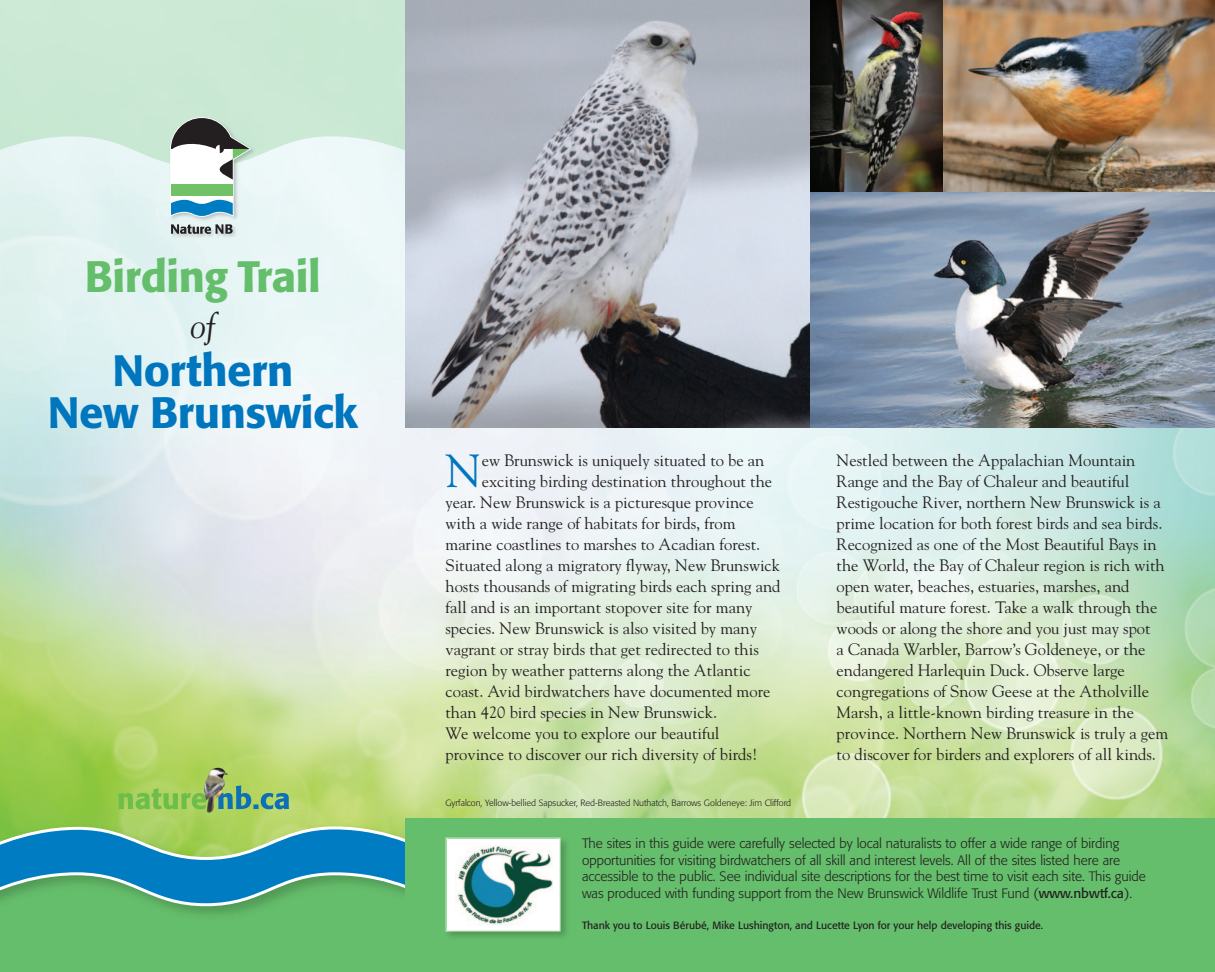
<style>
.page{position:relative;width:1215px;height:972px;background:#fff}
.page>*{position:absolute;margin:0;border:0;box-sizing:border-box;transform-origin:0 0}
.t1{font:46.35px "Goudy";color:#0076be}
.t2{font:500 43.5px "Formata";letter-spacing:-.01em;color:#0076be}
.t3{font:500 43.5px "Formata";letter-spacing:-.01em;color:#65be6b}
.t4{font:italic 36px "Goudy";color:#231f20}
.t5{font:16.5px/21px "Goudy";color:#231f20}
.t6{font:300 13.5px/16.5px "Formata";color:#231f20}
.t7{font:10.5px "Formata";color:#231f20}
.t8{font:300 9px "Formata";color:#231f20}
.s1{font-weight:400}
</style>
<div class="page">
<img style="left:0;top:167px;width:1215px;height:651px">
<div style="left:0;top:867px;width:415px;height:105px;background:#65be6b"></div>
<img style="left:0;top:817px;width:434px;height:98px">
<svg style="left:0;top:825px;width:405px;height:83px"></svg>
<svg style="left:118px;top:788px;width:86px;height:21px;background:#8ec755"></svg>
<svg style="left:228px;top:785px;width:61px;height:24px"></svg>
<img style="left:204px;top:768px;width:24px;height:45px">
<svg style="left:0;top:0;width:405px;height:167px;background:#cdead8"></svg>
<img style="left:810px;top:0;width:133px;height:193px">
<img style="left:943px;top:0;width:272px;height:193px">
<div style="left:405px;top:818px;width:810px;height:154px;background:#65be6b"></div>
<img style="left:405px;top:0;width:405px;height:427px">
<img style="left:810px;top:193px;width:405px;height:234px">
<img style="left:165px;top:112px;width:102px;height:138px">
<svg style="left:171px;top:224px;width:62px;height:10px"></svg>
<svg style="left:170px;top:117px;width:81px;height:101px"></svg>
<img style="left:445px;top:837px;width:122px;height:100px">
<div style="left:447px;top:839px;width:112px;height:91px;background:#fff"></div>
<img style="left:455px;top:845px;width:97px;height:80px">
<div style="left:446px;top:838px;width:115px;height:94px;border:1px solid #d0e8cd"></div>
<p class="t3" style="left:85px;top:257px;width:238px">Birding Trail</p>
<p class="t4" style="left:190px;top:312px;width:27px">of</p>
<p class="t2" style="left:112px;top:352px;width:182px">Northern</p>
<p class="t2" style="left:48px;top:394px;width:312px">New Brunswick</p>
<p class="t1" style="left:446px;top:453px;width:38px">N</p>
<p class="t5" style="left:482px;top:451px;width:284px">ew Brunswick is uniquely situated to be an</p>
<p class="t5" style="left:482px;top:472px;width:292px">exciting birding destination throughout the</p>
<p class="t5" style="left:446px;top:493px;width:310px">year. New Brunswick is a picturesque province</p>
<p class="t5" style="left:446px;top:514px;width:292px">with a wide range of habitats for birds, from</p>
<p class="t5" style="left:446px;top:535px;width:316px">marine coastlines to marshes to Acadian forest.</p>
<p class="t5" style="left:446px;top:556px;width:336px">Situated along a migratory flyway, New Brunswick</p>
<p class="t5" style="left:446px;top:577px;width:336px">hosts thousands of migrating birds each spring and</p>
<p class="t5" style="left:446px;top:598px;width:309px">fall and is an important stopover site for many</p>
<p class="t5" style="left:446px;top:619px;width:313px">species. New Brunswick is also visited by many</p>
<p class="t5" style="left:446px;top:640px;width:315px">vagrant or stray birds that get redirected to this</p>
<p class="t5" style="left:446px;top:661px;width:307px">region by weather patterns along the Atlantic</p>
<p class="t5" style="left:446px;top:682px;width:327px">coast. Avid birdwatchers have documented more</p>
<p class="t5" style="left:446px;top:703px;width:273px">than 420 bird species in New Brunswick.</p>
<p class="t5" style="left:446px;top:724px;width:276px">We welcome you to explore our beautiful</p>
<p class="t5" style="left:446px;top:745px;width:314px">province to discover our rich diversity of birds!</p>
<p class="t5" style="left:837px;top:451px;width:333px">Nestled between the Appalachian Mountain Range and the Bay of Chaleur and beautiful Restigouche River, northern New Brunswick is a prime location for both forest birds and sea birds.<br>Recognized as one of the Most Beautiful Bays in the World, the Bay of Chaleur region is rich with open water, beaches, estuaries, marshes, and beautiful mature forest. Take a walk through the woods or along the shore and you just may spot<br>a Canada Warbler, Barrow’s Goldeneye, or the endangered Harlequin Duck. Observe large congregations of Snow Geese at the Atholville Marsh, a little-known birding treasure in the province. Northern New Brunswick is truly a gem to discover for birders and explorers of all kinds.</p>
<p class="t8" style="left:446px;top:799px;width:347px">Gyrfalcon, Yellow-bellied Sapsucker, Red-Breasted Nuthatch, Barrows Goldeneye: Jim Clifford</p>
<p class="t6" style="left:582px;top:836px;width:565px">The sites in this guide were carefully selected by local naturalists to offer a wide range of birding opportunities for visiting birdwatchers of all skill and interest levels. All of the sites listed here are accessible to the public. See individual site descriptions for the best time to visit each site. This guide was produced with funding support from the New Brunswick Wildlife Trust Fund (<span class="s1">www.nbwtf.ca</span>).</p>
<p class="t7" style="left:582px;top:921px;width:463px">Thank you to Louis Bérubé, Mike Lushington, and Lucette Lyon for your help developing this guide.</p>
</div>
